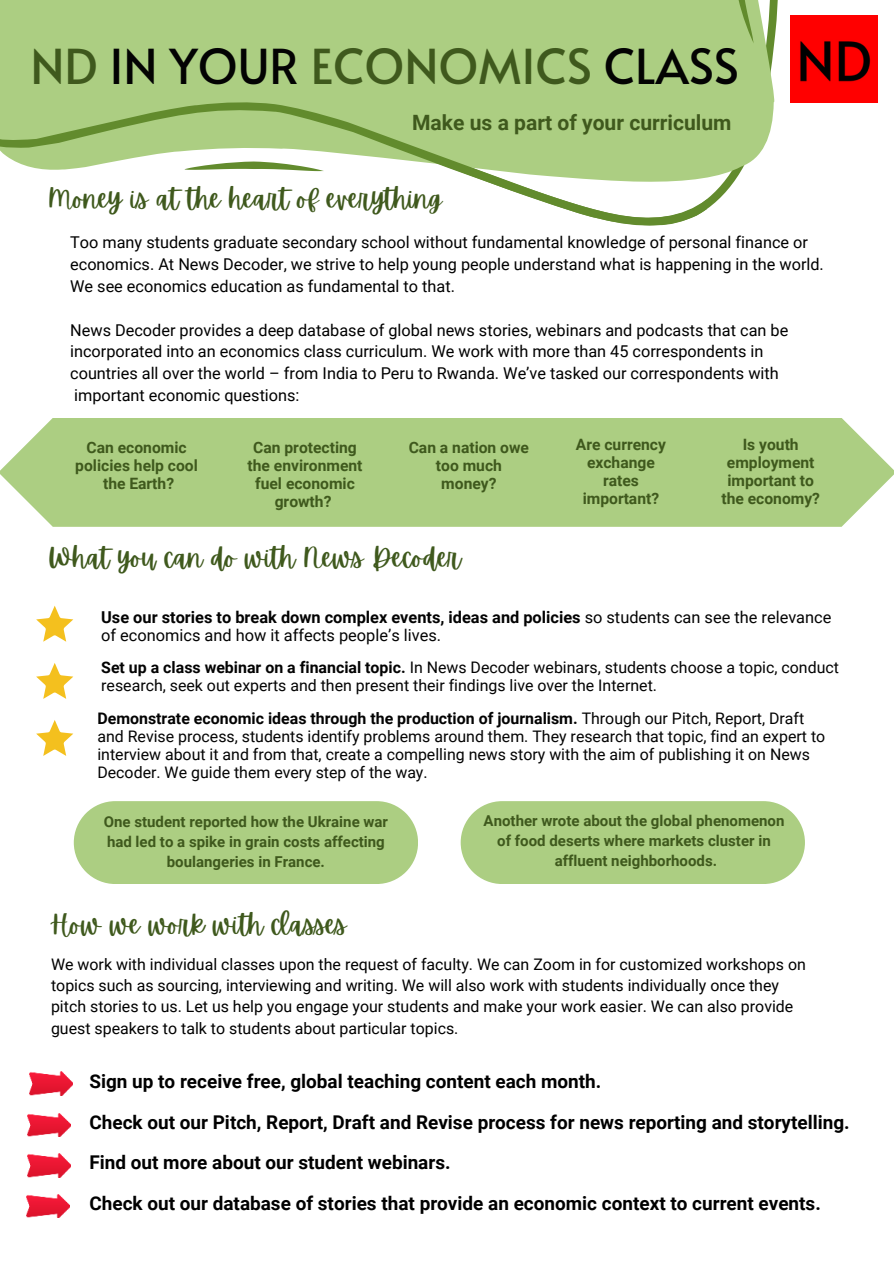
<style>
.page{position:relative;width:894px;height:1264px;background:#fff}
.page>*{position:absolute;margin:0;border:0;box-sizing:border-box;transform-origin:0 0}
.t1{font:48px "Alata";color:#3f591d}
.t2{font:27px "Apricots";color:#3f591d}
.t3{font:700 21px "Roboto";color:#3f591d}
.t4{font:700 18.9px/40.5px "Roboto";color:#000}
.t5{font:16.35px/21.9px "Roboto";color:#000}
.t6{font:16.35px/18px "Roboto";color:#030303}
.t7{font:15.9px/18px "Roboto";color:#030303}
.t8{font:15.9px/21.5px "Roboto";color:#000}
.t9{font:700 15.6px/18px "Roboto";color:#3f591d;text-align:center}
.t10{font:700 15px/20.2px "Roboto";color:#3f591d;text-align:center}
.s1{color:#030303}
.s2{font-weight:700}
</style>
<div class="page">
<svg style="left:36px;top:663px;width:37px;height:36px"></svg>
<svg style="left:36px;top:720px;width:37px;height:36px"></svg>
<svg style="left:36px;top:605px;width:37px;height:36px"></svg>
<img style="left:29px;top:1071px;width:43px;height:24px">
<img style="left:27px;top:1113px;width:43px;height:23px">
<img style="left:27px;top:1153px;width:43px;height:24px">
<img style="left:27px;top:1194px;width:43px;height:23px">
<div style="left:0;top:418px;width:893px;height:109px;background:#acce82"></div>
<img style="left:794px;top:16px;width:82px;height:86px">
<svg style="left:706px;top:0;width:69px;height:182px;background:#b4d290"></svg>
<svg style="left:0;top:0;width:706px;height:226px;fill:#acce82"></svg>
<svg style="left:184px;top:161px;width:140px;height:10px"></svg>
<svg style="left:734px;top:0;width:19px;height:44px"></svg>
<div style="left:74px;top:801px;width:344px;height:83px;background:#acce82"></div>
<div style="left:460px;top:801px;width:344px;height:83px;background:#acce82"></div>
<h1 class="t1" style="left:30px;top:24px;width:710px">ND <span class="s1">IN YOUR</span> ECONOMICS <span class="s1">CLASS</span></h1>
<p class="t3" style="left:412px;top:108px;width:321px">Make us a part of your curriculum</p>
<h2 class="t2" style="left:48px;top:181px;width:395px">Money is at the heart of everything</h2>
<p class="t5" style="left:70px;top:231px;width:755px">Too many students graduate secondary school without fundamental knowledge of personal finance or economics. At News Decoder, we strive to help young people understand what is happening in the world.<br>We see economics education as fundamental to that.</p>
<p class="t5" style="left:70px;top:318px;width:719px">News Decoder provides a deep database of global news stories, webinars and podcasts that can be incorporated into an economics class curriculum. We work with more than 45 correspondents in countries all over the world – from India to Peru to Rwanda. We’ve tasked our correspondents with important economic questions:</p>
<p class="t9" style="left:75px;top:438px;width:124px">Can economic policies help cool the Earth?</p>
<p class="t9" style="left:247px;top:438px;width:116px">Can protecting the environment fuel economic growth?</p>
<p class="t9" style="left:408px;top:438px;width:122px">Can a nation owe too much money?</p>
<p class="t9" style="left:575px;top:434px;width:92px">Are currency exchange rates important?</p>
<p class="t9" style="left:721px;top:434px;width:100px">Is youth employment important to the economy?</p>
<h2 class="t2" style="left:48px;top:539px;width:414px">What you can do with News Decoder</h2>
<p class="t6" style="left:101px;top:607px;width:731px"><span class="s2">Use our stories to break down complex events, ideas and policies</span> so students can see the relevance of economics and how it affects people’s lives.</p>
<p class="t7" style="left:101px;top:658px;width:739px"><span class="s2">Set up a class webinar on a financial topic.</span> In News Decoder webinars, students choose a topic, conduct research, seek out experts and then present their findings live over the Internet.</p>
<p class="t7" style="left:97px;top:709px;width:729px"><span class="s2">Demonstrate economic ideas through the production of journalism.</span> Through our Pitch, Report, Draft and Revise process, students identify problems around them. They research that topic, find an expert to interview about it and from that, create a compelling news story with the aim of publishing it on News Decoder. We guide them every step of the way.</p>
<p class="t10" style="left:104px;top:810px;width:286px">One student reported how the Ukraine war had led to a spike in grain costs affecting boulangeries in France.</p>
<p class="t10" style="left:483px;top:809px;width:302px">Another wrote about the global phenomenon of food deserts where markets cluster in affluent neighborhoods.</p>
<h2 class="t2" style="left:50px;top:907px;width:298px">How we work with classes</h2>
<p class="t8" style="left:51px;top:952px;width:756px">We work with individual classes upon the request of faculty. We can Zoom in for customized workshops on topics such as sourcing, interviewing and writing. We will also work with students individually once they pitch stories to us. Let us help you engage your students and make your work easier. We can also provide guest speakers to talk to students about particular topics.</p>
<p class="t4" style="left:89px;top:1060px;width:761px">Sign up to receive free, global teaching content each month.<br>Check out our Pitch, Report, Draft and Revise process for news reporting and storytelling.<br>Find out more about our student webinars.<br>Check out our database of stories that provide an economic context to current events.</p>
</div>
